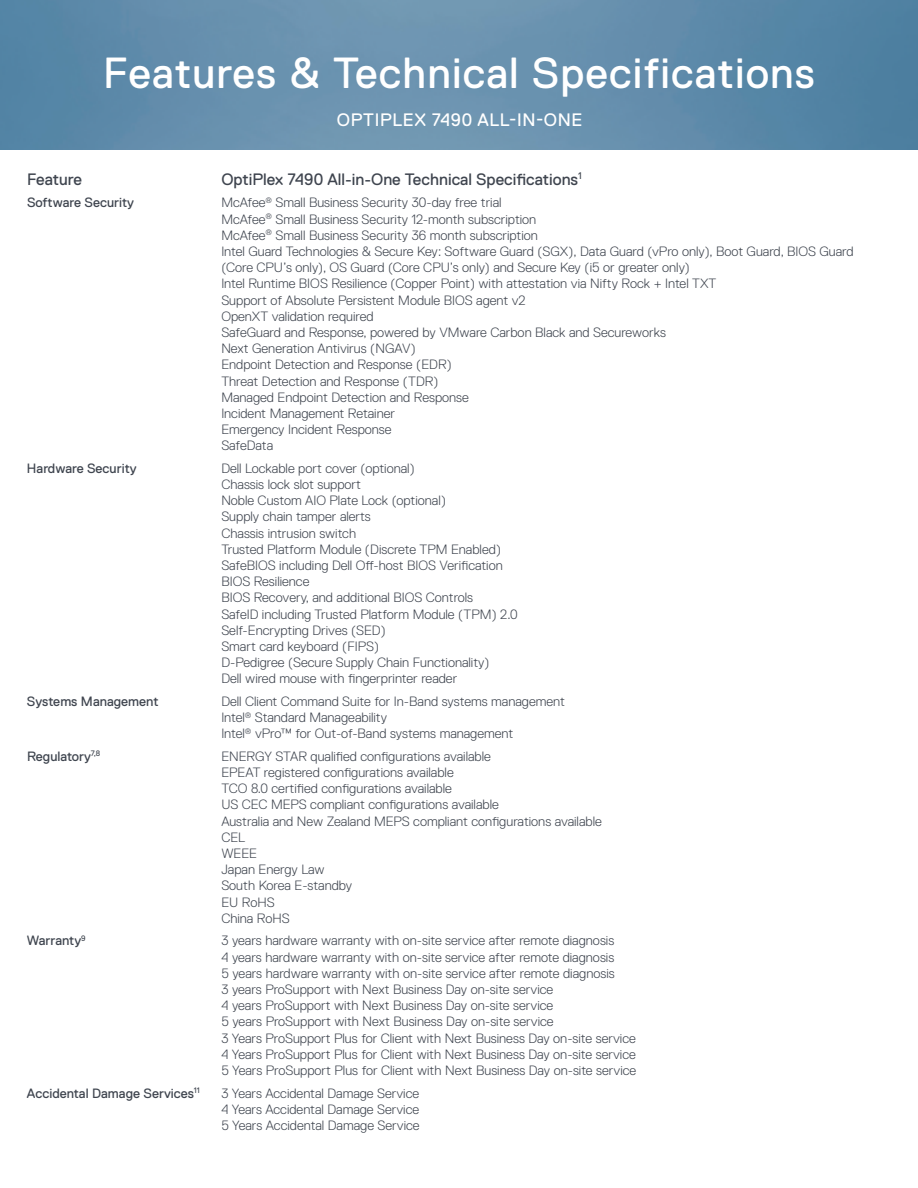
<style>
.page{position:relative;width:918px;height:1188px;background:#fff}
.page>*{position:absolute;margin:0;border:0;box-sizing:border-box;transform-origin:0 0}
.t1{font:43.5px "Dell Replica";letter-spacing:.025em;color:#fff}
.t2{font:18px "Dell Replica";letter-spacing:.035em;color:#fff}
.t3{font:16.5px "Dell Replica";color:#3f454f}
.t4{font:300 13.5px/16.2px "Dell Replica";color:#3f454f}
.t5{font:13.5px "Dell Replica";color:#3f454f}
</style>
<div class="page">
<img style="left:0;top:0;width:918px;height:150px">
<h1 class="t1" style="left:103px;top:57px;width:713px">Features &amp; Technical Specifications</h1>
<h2 class="t2" style="left:337px;top:113px;width:247px">OPTIPLEX 7490 ALL-IN-ONE</h2>
<p class="t3" style="left:27px;top:173px;width:57px">Feature</p>
<p class="t3" style="left:221px;top:173px;width:362px">OptiPlex 7490 All-in-One Technical Specifications<sup>1</sup></p>
<p class="t5" style="left:27px;top:198px;width:109px">Software Security</p>
<p class="t4" style="left:221px;top:195px;width:634px">McAfee<sup>®</sup> Small Business Security 30-day free trial<br>McAfee<sup>®</sup> Small Business Security 12-month subscription<br>McAfee<sup>®</sup> Small Business Security 36 month subscription<br>Intel Guard Technologies &amp; Secure Key: Software Guard (SGX), Data Guard (vPro only), Boot Guard, BIOS Guard (Core CPU’s only), OS Guard (Core CPU’s only) and Secure Key (i5 or greater only)<br>Intel Runtime BIOS Resilience (Copper Point) with attestation via Nifty Rock + Intel TXT<br>Support of Absolute Persistent Module BIOS agent v2<br>OpenXT validation required<br>SafeGuard and Response, powered by VMware Carbon Black and Secureworks<br>Next Generation Antivirus (NGAV)<br>Endpoint Detection and Response (EDR)<br>Threat Detection and Response (TDR)<br>Managed Endpoint Detection and Response<br>Incident Management Retainer<br>Emergency Incident Response<br>SafeData</p>
<p class="t5" style="left:27px;top:463px;width:111px">Hardware Security</p>
<p class="t4" style="left:221px;top:461px;width:298px">Dell Lockable port cover (optional)<br>Chassis lock slot support<br>Noble Custom AIO Plate Lock (optional)<br>Supply chain tamper alerts<br>Chassis intrusion switch<br>Trusted Platform Module (Discrete TPM Enabled)<br>SafeBIOS including Dell Off-host BIOS Verification BIOS Resilience<br>BIOS Recovery, and additional BIOS Controls<br>SafeID including Trusted Platform Module (TPM) 2.0<br>Self-Encrypting Drives (SED)<br>Smart card keyboard (FIPS)<br>D-Pedigree (Secure Supply Chain Functionality)<br>Dell wired mouse with fingerprinter reader</p>
<p class="t5" style="left:27px;top:696px;width:133px">Systems Management</p>
<p class="t4" style="left:221px;top:694px;width:345px">Dell Client Command Suite for In-Band systems management<br>Intel<sup>®</sup> Standard Manageability<br>Intel<sup>®</sup> vPro™ for Out-of-Band systems management</p>
<p class="t5" style="left:27px;top:751px;width:75px">Regulatory<sup>7,8</sup></p>
<p class="t4" style="left:221px;top:749px;width:382px">ENERGY STAR qualified configurations available<br>EPEAT registered configurations available<br>TCO 8.0 certified configurations available<br>US CEC MEPS compliant configurations available<br>Australia and New Zealand MEPS compliant configurations available<br>CEL<br>WEEE<br>Japan Energy Law<br>South Korea E-standby<br>EU RoHS<br>China RoHS</p>
<p class="t5" style="left:27px;top:936px;width:60px">Warranty<sup>9</sup></p>
<p class="t4" style="left:221px;top:933px;width:416px">3 years hardware warranty with on-site service after remote diagnosis<br>4 years hardware warranty with on-site service after remote diagnosis<br>5 years hardware warranty with on-site service after remote diagnosis<br>3 years ProSupport with Next Business Day on-site service<br>4 years ProSupport with Next Business Day on-site service<br>5 years ProSupport with Next Business Day on-site service<br>3 Years ProSupport Plus for Client with Next Business Day on-site service 4 Years ProSupport Plus for Client with Next Business Day on-site service 5 Years ProSupport Plus for Client with Next Business Day on-site service</p>
<p class="t5" style="left:27px;top:1088px;width:174px">Accidental Damage Services<sup>11</sup></p>
<p class="t4" style="left:221px;top:1085px;width:200px;text-align:justify">3 Years Accidental Damage Service 4 Years Accidental Damage Service 5 Years Accidental Damage Service</p>
</div>
